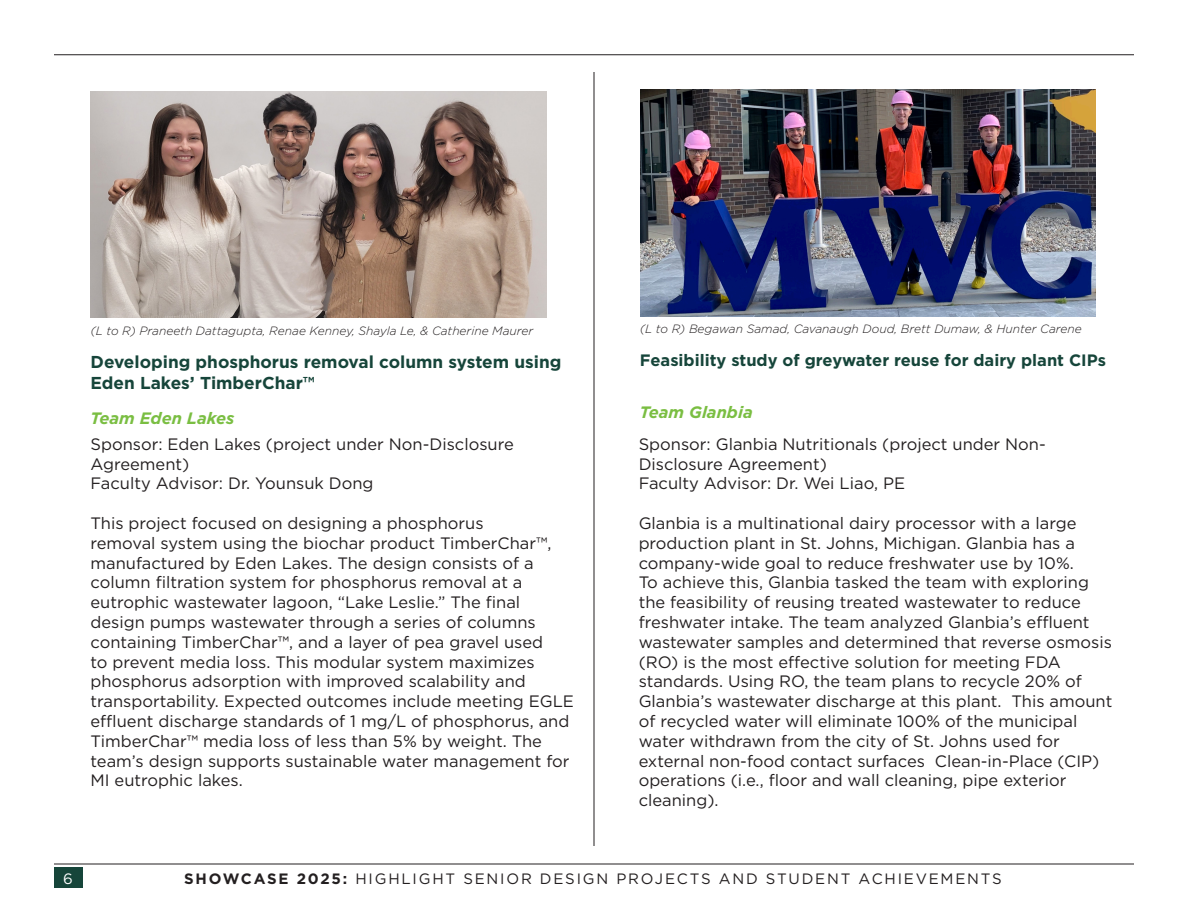
<style>
.page{position:relative;width:1188px;height:918px;background:#fff}
.page>*{position:absolute;margin:0;border:0;box-sizing:border-box;transform-origin:0 0}
.Paragraph_Style_1{font:700 17.25px/20.7px "Gotham";color:#16453a}
.Paragraph_Style_1-2{font:16.5px/19.8px "Gotham";color:#231f20}
.Paragraph_Style_1-3{font:700 16.5px "Gotham";color:#16453a}
.Paragraph_Style_1-4{font:italic 700 16.5px "Gotham";color:#7abe42}
.t1{font:15px "Gotham";letter-spacing:.12em;color:#231f20}
.t2{font:15px "Gotham";color:#fff}
.t3{font:italic 300 12px "Gotham";color:#231f20}
.s1{font-weight:700}
</style>
<div class="page">
<hr style="left:54px;top:864px;width:1080px;height:1px;background:#231f20">
<hr style="left:54px;top:54px;width:1080px;height:1px;background:#231f20">
<hr style="left:594px;top:72px;width:1px;height:774px;background:#231f20">
<div style="left:54px;top:868px;width:28px;height:20px;background:#16453a"></div>
<img style="left:641px;top:89px;width:455px;height:227px">
<img style="left:91px;top:91px;width:455px;height:227px">
<p class="t3" style="left:91px;top:323px;width:444px">(L to R) Praneeth Dattagupta, Renae Kenney, Shayla Le, &amp; Catherine Maurer</p>
<p class="Paragraph_Style_1" style="left:91px;top:351px;width:472px">Developing phosphorus removal column system using<br>Eden Lakes’ TimberChar™</p>
<p class="Paragraph_Style_1-4" style="left:91px;top:407px;width:145px">Team Eden Lakes</p>
<p class="Paragraph_Style_1-2" style="left:91px;top:434px;width:425px">Sponsor: Eden Lakes (project under Non-Disclosure<br>Agreement)</p>
<p class="Paragraph_Style_1-2" style="left:91px;top:473px;width:285px">Faculty Advisor: Dr. Younsuk Dong</p>
<p class="Paragraph_Style_1-2" style="left:91px;top:513px;width:485px">This project focused on designing a phosphorus<br>removal system using the biochar product TimberChar™, manufactured by Eden Lakes. The design consists of a column filtration system for phosphorus removal at a eutrophic wastewater lagoon, “Lake Leslie.” The final design pumps wastewater through a series of columns containing TimberChar™, and a layer of pea gravel used<br>to prevent media loss. This modular system maximizes phosphorus adsorption with improved scalability and transportability. Expected outcomes include meeting EGLE effluent discharge standards of 1 mg/L of phosphorus, and TimberChar™ media loss of less than 5% by weight. The team’s design supports sustainable water management for MI eutrophic lakes.</p>
<p class="t3" style="left:640px;top:321px;width:443px">(L to R) Begawan Samad, Cavanaugh Doud, Brett Dumaw, &amp; Hunter Carene</p>
<p class="Paragraph_Style_1-3" style="left:640px;top:349px;width:468px">Feasibility study of greywater reuse for dairy plant CIPs</p>
<p class="Paragraph_Style_1-4" style="left:640px;top:401px;width:114px">Team Glanbia</p>
<p class="Paragraph_Style_1-2" style="left:639px;top:434px;width:409px">Sponsor: Glanbia Nutritionals (project under Non-<br>Disclosure Agreement)</p>
<p class="Paragraph_Style_1-2" style="left:639px;top:473px;width:268px">Faculty Advisor: Dr. Wei Liao, PE</p>
<p class="Paragraph_Style_1-2" style="left:639px;top:513px;width:475px">Glanbia is a multinational dairy processor with a large production plant in St. Johns, Michigan. Glanbia has a company-wide goal to reduce freshwater use by 10%.<br>To achieve this, Glanbia tasked the team with exploring the feasibility of reusing treated wastewater to reduce freshwater intake. The team analyzed Glanbia’s effluent wastewater samples and determined that reverse osmosis (RO) is the most effective solution for meeting FDA standards. Using RO, the team plans to recycle 20% of Glanbia’s wastewater discharge at this plant. This amount of recycled water will eliminate 100% of the municipal water withdrawn from the city of St. Johns used for external non-food contact surfaces Clean-in-Place (CIP) operations (i.e., floor and wall cleaning, pipe exterior cleaning).</p>
<p class="t2" style="left:63px;top:869px;width:11px">6</p>
<p class="t1" style="left:184px;top:869px;width:819px"><span class="s1">SHOWCASE 2025:</span> HIGHLIGHT SENIOR DESIGN PROJECTS AND STUDENT ACHIEVEMENTS</p>
</div>
